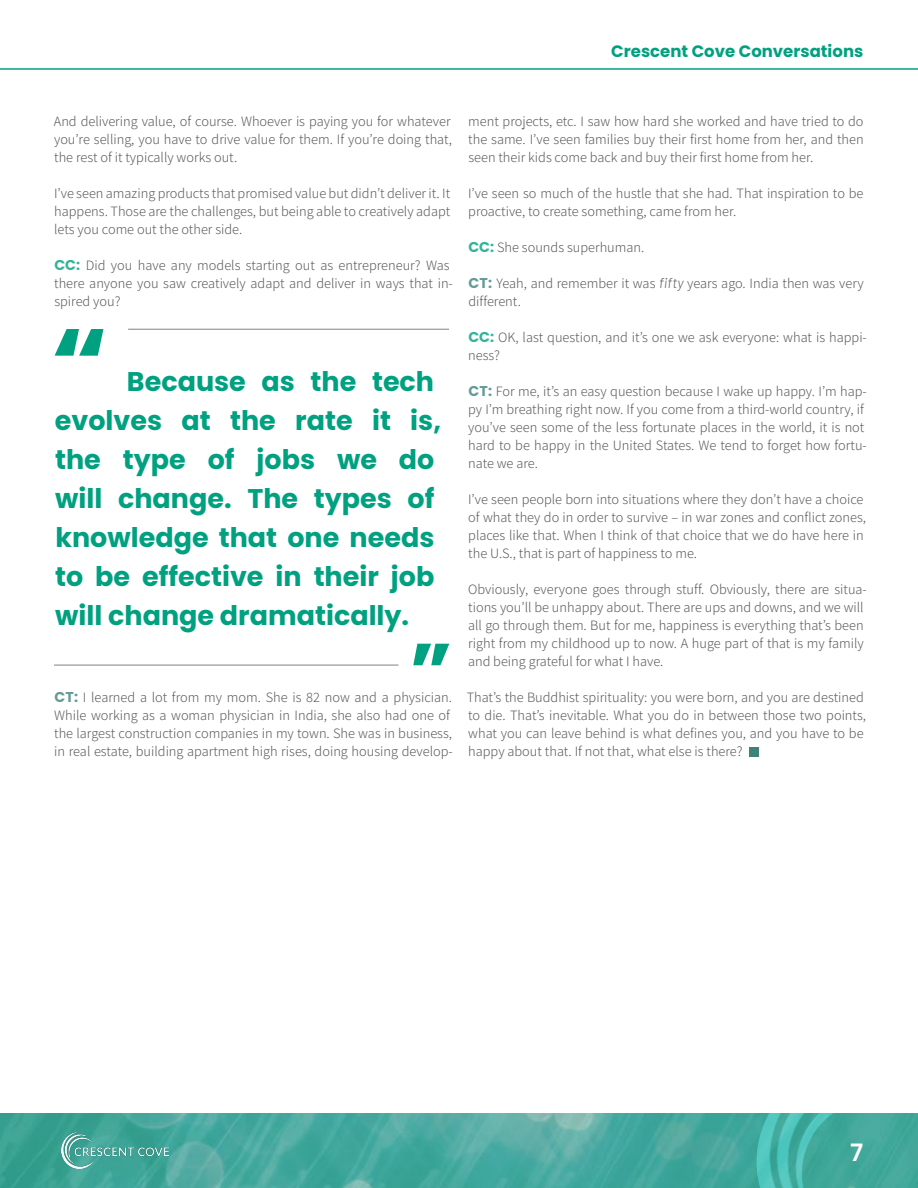
<style>
.page{position:relative;width:918px;height:1188px;background:#fff}
.page>*{position:absolute;margin:0;border:0;box-sizing:border-box;transform-origin:0 0}
.t1{font:700 27px/39px "Poppins";color:#00a180}
.t2{font:600 24px "Poppins";color:#fff}
.t3{font:700 16.5px "Poppins";color:#00a180}
.t4{font:300 14.25px/18px "Assistant";color:#58595b}
.s1{font-family:"Poppins";font-weight:700;color:#33b49a}
.s2{font-family:"Poppins";font-weight:700;color:#659b95}
.s3{font-family:"Barlow";font-style:italic}
</style>
<div class="page">
<hr style="left:0;top:68px;width:918px;height:2px;background:#00a180">
<div style="left:749px;top:747px;width:10px;height:9px;background:#3e827a"></div>
<img style="left:0;top:1114px;width:756px;height:74px">
<img style="left:61px;top:1132px;width:108px;height:36px">
<img style="left:756px;top:1113px;width:162px;height:75px">
<svg style="left:55px;top:329px;width:48px;height:27px"></svg>
<svg style="left:413px;top:644px;width:36px;height:21px"></svg>
<hr style="left:54px;top:665px;width:345px;height:1px;background:#808285">
<hr style="left:128px;top:329px;width:321px;height:1px;background:#808285">
<p class="t3" style="left:611px;top:41px;width:254px">Crescent Cove Conversations</p>
<p class="t4" style="left:54px;top:112px;width:400px;text-align:justify">And delivering value, of course. Whoever is paying you for whatever you’re selling, you have to drive value for them. If you’re doing that, the rest of it typically works out.</p>
<p class="t4" style="left:54px;top:184px;width:398px;text-align:justify">I’ve seen amazing products that promised value but didn’t deliver it. It happens. Those are the challenges, but being able to creatively adapt lets you come out the other side.</p>
<p class="t4" style="left:54px;top:256px;width:400px"><span class="s1">CC:</span> Did you have any models starting out as entrepreneur? Was there anyone you saw creatively adapt and deliver in ways that in&shy;spired you?</p>
<h1 class="t1" style="left:55px;top:362px;width:388px;text-indent:72px">Because as the tech evolves at the rate it is, the type of jobs we do will change. The types of knowledge that one needs to be effective in their job will change dramatically.</h1>
<p class="t4" style="left:54px;top:687px;width:400px"><span class="s2">CT:</span> I learned a lot from my mom. She is 82 now and a physician.<br>While working as a woman physician in India, she also had one of the largest construction companies in my town. She was in business, in real estate, building apartment high rises, doing housing develop-</p>
<p class="t4" style="left:468px;top:111px;width:397px;text-align:justify">ment projects, etc. I saw how hard she worked and have tried to do the same. I’ve seen families buy their first home from her, and then seen their kids come back and buy their first home from her.</p>
<p class="t4" style="left:468px;top:183px;width:397px">I’ve seen so much of the hustle that she had. That inspiration to be proactive, to create something, came from her.</p>
<p class="t4" style="left:468px;top:237px;width:177px"><span class="s1">CC:</span> She sounds superhuman.</p>
<p class="t4" style="left:468px;top:273px;width:397px"><span class="s2">CT:</span> Yeah, and remember it was <span class="s3">fifty</span> years ago. India then was very different.</p>
<p class="t4" style="left:468px;top:327px;width:400px"><span class="s1">CC:</span> OK, last question, and it’s one we ask everyone: what is happi&shy;ness?</p>
<p class="t4" style="left:468px;top:381px;width:400px"><span class="s2">CT:</span> For me, it’s an easy question because I wake up happy. I’m hap&shy;py I’m breathing right now. If you come from a third-world country, if you’ve seen some of the less fortunate places in the world, it is not hard to be happy in the United States. We tend to forget how fortu&shy;nate we are.</p>
<p class="t4" style="left:468px;top:489px;width:399px">I’ve seen people born into situations where they don’t have a choice of what they do in order to survive – in war zones and conflict zones, places like that. When I think of that choice that we do have here in the U.S., that is part of happiness to me.</p>
<p class="t4" style="left:468px;top:579px;width:400px">Obviously, everyone goes through stuff. Obviously, there are situa&shy;tions you’ll be unhappy about. There are ups and downs, and we will all go through them. But for me, happiness is everything that’s been right from my childhood up to now. A huge part of that is my family and being grateful for what I have.</p>
<p class="t4" style="left:467px;top:687px;width:401px">That’s the Buddhist spirituality: you were born, and you are destined to die. That’s inevitable. What you do in between those two points, what you can leave behind is what defines you, and you have to be happy about that. If not that, what else is there?</p>
<h2 class="t2" style="left:850px;top:1138px;width:15px">7</h2>
</div>
